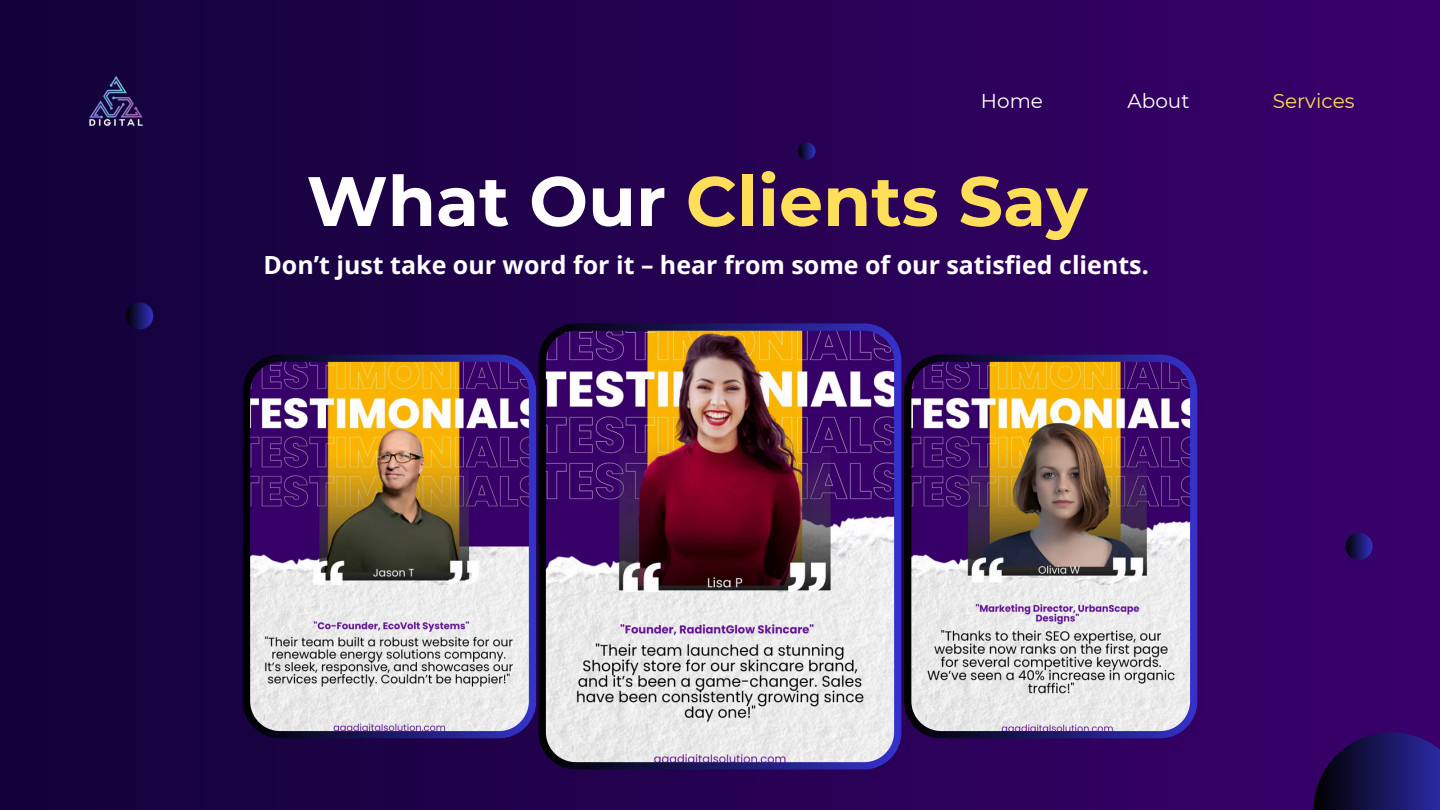
<style>
.page{position:relative;width:1440px;height:810px;background:#fff}
.page>*{position:absolute;margin:0;border:0;box-sizing:border-box;transform-origin:0 0}
.t1{font:700 69.8px "Montserrat";color:#ffde59}
.t2{font:700 25px "Open Sans";color:#fff}
.t3{font:20px "Montserrat";color:#fff}
.t4{font:20px "Montserrat";color:#ffde59}
.s1{color:#fff}
</style>
<div class="page">
<div style="left:0;top:0;width:1440px;height:810px;background:linear-gradient(to right,#120239,#39006b)"></div>
<img style="left:538px;top:323px;width:363px;height:447px">
<svg style="left:243px;top:354px;width:293px;height:384px"></svg>
<img style="left:904px;top:354px;width:294px;height:384px">
<svg style="left:798px;top:142px;width:17px;height:18px"></svg>
<div style="left:1345px;top:533px;width:28px;height:27px;background:linear-gradient(to right,#010001,#312ebc);border-radius:50%"></div>
<svg style="left:126px;top:302px;width:27px;height:28px"></svg>
<svg style="left:1314px;top:732px;width:126px;height:78px"></svg>
<img style="left:78px;top:64px;width:75px;height:75px">
<p class="t3" style="left:981px;top:89px;width:64px">Home</p>
<h1 class="t3" style="left:1127px;top:89px;width:63px">About</h1>
<h2 class="t4" style="left:1273px;top:89px;width:83px">Services</h2>
<p class="t1" style="left:307px;top:158px;width:783px"><span class="s1">What Our</span> Clients Say</p>
<p class="t2" style="left:263px;top:247px;width:887px">Don’t just take our word for it – hear from some of our satisfied clients.</p>
</div>
